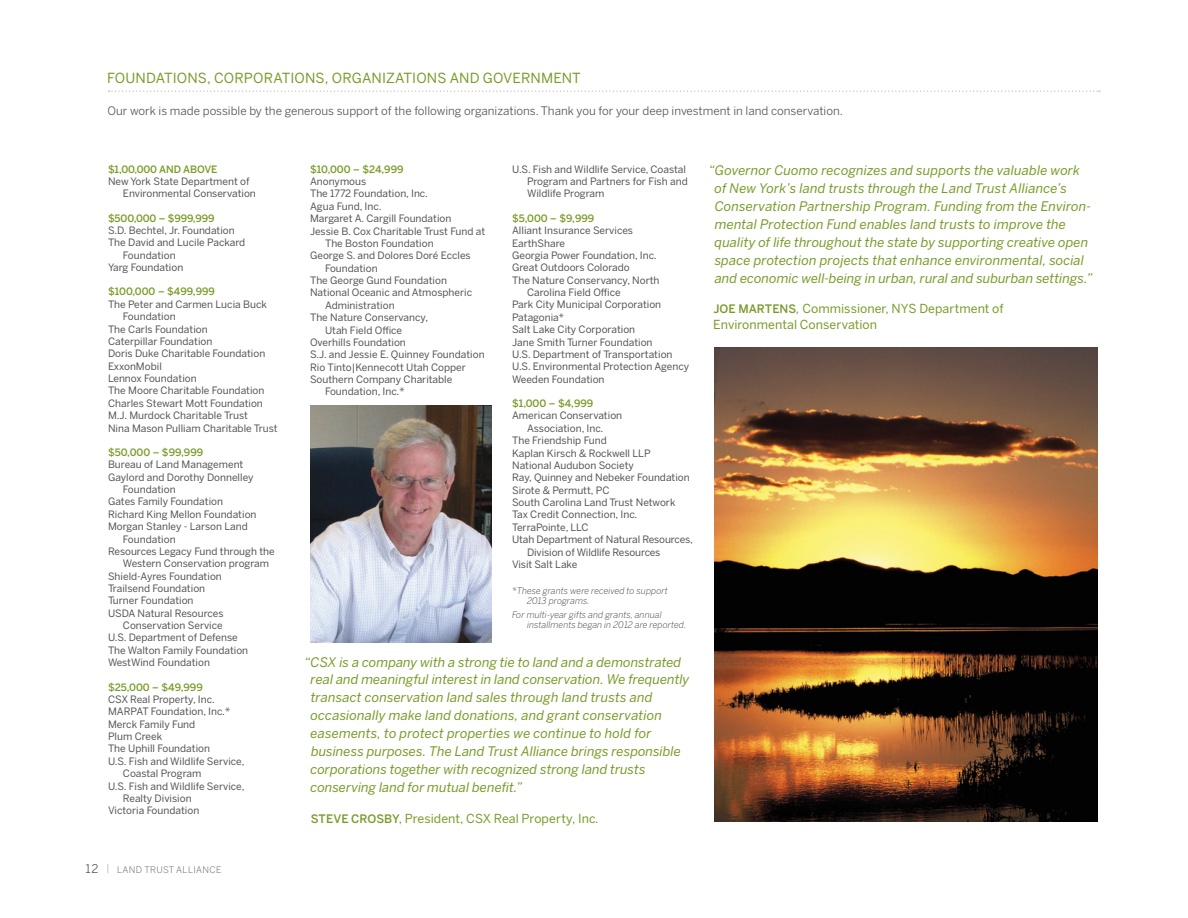
<style>
.page{position:relative;width:1188px;height:918px;background:#fff}
.page>*{position:absolute;margin:0;border:0;box-sizing:border-box;transform-origin:0 0}
.t1{font:13.8px "Benton Sans";letter-spacing:.005em;color:#799b28}
.t2{font:italic 13.2px/18px "Benton Sans";color:#799b28}
.t3{font:12.3px/15.8px "Benton Sans";letter-spacing:.005em;color:#799b28}
.t4{font:11.7px "Benton Sans";color:#545456}
.t5{font:500 11.7px "Benton Sans";letter-spacing:.005em;color:#799b28}
.t6{font:10.2px/12.3px "Benton Sans";color:#545456}
.t7{font:500 10.2px "Benton Sans";color:#799b28}
.t8{font:italic 300 9px/10.5px "Benton Sans";color:#414042}
.t9{font:300 9px "Benton Sans";letter-spacing:.04em;color:#58595b}
.s1{font-weight:400;font-size:12px}
.s2{font-size:12px}
.s3{font-weight:500;font-size:11.7px}
.s4{font-style:italic}
</style>
<div class="page">
<img style="left:310px;top:406px;width:182px;height:236px">
<svg style="left:109px;top:91px;width:991px;height:1px"></svg>
<img style="left:714px;top:347px;width:384px;height:475px">
<h1 class="t1" style="left:107px;top:70px;width:475px">FOUNDATIONS, CORPORATIONS, ORGANIZATIONS AND GOVERNMENT</h1>
<p class="t4" style="left:108px;top:104px;width:737px">Our work is made possible by the generous support of the following organizations. Thank you for your deep investment in land conservation.</p>
<p class="t7" style="left:108px;top:163px;width:111px">$1,00,000 AND ABOVE</p>
<p class="t6" style="left:123px;top:175px;width:134px;text-indent:-15px">New York State Department of<br>Environmental Conservation</p>
<p class="t7" style="left:108px;top:212px;width:108px">$500,000 – $999,999</p>
<p class="t6" style="left:108px;top:224px;width:128px">S.D. Bechtel, Jr. Foundation</p>
<p class="t6" style="left:108px;top:236px;width:139px">The David and Lucile Packard</p>
<p class="t6" style="left:123px;top:249px;width:54px">Foundation</p>
<p class="t6" style="left:108px;top:261px;width:77px">Yarg Foundation</p>
<p class="t7" style="left:108px;top:286px;width:109px">$100,000 – $499,999</p>
<p class="t6" style="left:108px;top:298px;width:161px">The Peter and Carmen Lucia Buck</p>
<p class="t6" style="left:123px;top:310px;width:54px">Foundation</p>
<p class="t6" style="left:108px;top:323px;width:101px">The Carls Foundation</p>
<p class="t6" style="left:108px;top:335px;width:106px">Caterpillar Foundation</p>
<p class="t6" style="left:108px;top:347px;width:159px">Doris Duke Charitable Foundation</p>
<p class="t6" style="left:108px;top:360px;width:55px">ExxonMobil</p>
<p class="t6" style="left:108px;top:372px;width:90px">Lennox Foundation</p>
<p class="t6" style="left:108px;top:384px;width:158px">The Moore Charitable Foundation</p>
<p class="t6" style="left:108px;top:397px;width:156px">Charles Stewart Mott Foundation</p>
<p class="t6" style="left:108px;top:409px;width:141px">M.J. Murdock Charitable Trust</p>
<p class="t6" style="left:108px;top:422px;width:171px">Nina Mason Pulliam Charitable Trust</p>
<p class="t7" style="left:108px;top:446px;width:97px">$50,000 – $99,999</p>
<p class="t6" style="left:108px;top:458px;width:137px">Bureau of Land Management</p>
<p class="t6" style="left:108px;top:471px;width:147px">Gaylord and Dorothy Donnelley</p>
<p class="t6" style="left:123px;top:483px;width:54px">Foundation</p>
<p class="t6" style="left:108px;top:495px;width:117px">Gates Family Foundation</p>
<p class="t6" style="left:108px;top:508px;width:150px">Richard King Mellon Foundation</p>
<p class="t6" style="left:108px;top:520px;width:141px">Morgan Stanley - Larson Land</p>
<p class="t6" style="left:123px;top:533px;width:54px">Foundation</p>
<p class="t6" style="left:108px;top:545px;width:168px">Resources Legacy Fund through the</p>
<p class="t6" style="left:123px;top:557px;width:148px">Western Conservation program</p>
<p class="t6" style="left:108px;top:570px;width:115px">Shield-Ayres Foundation</p>
<p class="t6" style="left:108px;top:582px;width:99px">Trailsend Foundation</p>
<p class="t6" style="left:108px;top:594px;width:87px">Turner Foundation</p>
<p class="t6" style="left:108px;top:607px;width:117px">USDA Natural Resources</p>
<p class="t6" style="left:123px;top:619px;width:101px">Conservation Service</p>
<p class="t6" style="left:108px;top:632px;width:131px">U.S. Department of Defense</p>
<p class="t6" style="left:108px;top:644px;width:142px">The Walton Family Foundation</p>
<p class="t6" style="left:108px;top:656px;width:103px">WestWind Foundation</p>
<p class="t7" style="left:108px;top:681px;width:96px">$25,000 – $49,999</p>
<p class="t6" style="left:108px;top:693px;width:108px">CSX Real Property, Inc.</p>
<p class="t6" style="left:108px;top:705px;width:124px">MARPAT Foundation, Inc.*</p>
<p class="t6" style="left:108px;top:718px;width:89px">Merck Family Fund</p>
<p class="t6" style="left:108px;top:730px;width:56px">Plum Creek</p>
<p class="t6" style="left:108px;top:742px;width:104px">The Uphill Foundation</p>
<p class="t6" style="left:108px;top:755px;width:138px">U.S. Fish and Wildlife Service,</p>
<p class="t6" style="left:123px;top:767px;width:80px">Coastal Program</p>
<p class="t6" style="left:108px;top:780px;width:138px">U.S. Fish and Wildlife Service,</p>
<p class="t6" style="left:123px;top:792px;width:70px">Realty Division</p>
<p class="t6" style="left:108px;top:804px;width:93px">Victoria Foundation</p>
<p class="t9" style="left:86px;top:865px;width:137px"><span class="s1">12</span> <span class="s2">I</span> LAND TRUST ALLIANCE</p>
<p class="t7" style="left:310px;top:163px;width:95px">$10,000 – $24,999</p>
<p class="t6" style="left:310px;top:175px;width:58px">Anonymous</p>
<p class="t6" style="left:310px;top:188px;width:119px">The 1772 Foundation, Inc.</p>
<p class="t6" style="left:310px;top:200px;width:73px">Agua Fund, Inc.</p>
<p class="t6" style="left:310px;top:212px;width:143px">Margaret A. Cargill Foundation</p>
<p class="t6" style="left:310px;top:225px;width:177px">Jessie B. Cox Charitable Trust Fund at</p>
<p class="t6" style="left:325px;top:237px;width:110px">The Boston Foundation</p>
<p class="t6" style="left:310px;top:249px;width:162px">George S. and Dolores Doré Eccles</p>
<p class="t6" style="left:325px;top:262px;width:54px">Foundation</p>
<p class="t6" style="left:310px;top:274px;width:138px">The George Gund Foundation</p>
<p class="t6" style="left:310px;top:286px;width:164px">National Oceanic and Atmospheric</p>
<p class="t6" style="left:325px;top:299px;width:71px">Administration</p>
<p class="t6" style="left:310px;top:311px;width:120px">The Nature Conservancy,</p>
<p class="t6" style="left:325px;top:324px;width:79px">Utah Field Office</p>
<p class="t6" style="left:310px;top:336px;width:97px">Overhills Foundation</p>
<p class="t6" style="left:310px;top:348px;width:176px">S.J. and Jessie E. Quinney Foundation</p>
<p class="t6" style="left:310px;top:361px;width:157px">Rio Tinto|Kennecott Utah Copper</p>
<p class="t6" style="left:310px;top:373px;width:144px">Southern Company Charitable</p>
<p class="t6" style="left:325px;top:385px;width:81px">Foundation, Inc.*</p>
<p class="t6" style="left:527px;top:163px;width:162px;text-indent:-15px">U.S. Fish and Wildlife Service, Coastal<br>Program and Partners for Fish and<br>Wildlife Program</p>
<p class="t7" style="left:512px;top:212px;width:84px">$5,000 – $9,999</p>
<p class="t6" style="left:512px;top:224px;width:122px">Alliant Insurance Services</p>
<p class="t6" style="left:512px;top:237px;width:55px">EarthShare</p>
<p class="t6" style="left:512px;top:249px;width:146px">Georgia Power Foundation, Inc.</p>
<p class="t6" style="left:512px;top:261px;width:119px">Great Outdoors Colorado</p>
<p class="t6" style="left:512px;top:274px;width:149px">The Nature Conservancy, North</p>
<p class="t6" style="left:527px;top:286px;width:95px">Carolina Field Office</p>
<p class="t6" style="left:512px;top:298px;width:151px">Park City Municipal Corporation</p>
<p class="t6" style="left:512px;top:311px;width:53px">Patagonia*</p>
<p class="t6" style="left:512px;top:323px;width:125px">Salt Lake City Corporation</p>
<p class="t6" style="left:512px;top:336px;width:142px">Jane Smith Turner Foundation</p>
<p class="t6" style="left:512px;top:348px;width:162px">U.S. Department of Transportation</p>
<p class="t6" style="left:512px;top:360px;width:179px">U.S. Environmental Protection Agency</p>
<p class="t6" style="left:512px;top:373px;width:94px">Weeden Foundation</p>
<p class="t7" style="left:512px;top:397px;width:83px">$1,000 – $4,999</p>
<p class="t6" style="left:512px;top:409px;width:112px">American Conservation</p>
<p class="t6" style="left:527px;top:422px;width:78px">Association, Inc.</p>
<p class="t6" style="left:512px;top:434px;width:96px">The Friendship Fund</p>
<p class="t6" style="left:512px;top:447px;width:140px">Kaplan Kirsch &amp; Rockwell LLP</p>
<p class="t6" style="left:512px;top:459px;width:123px">National Audubon Society</p>
<p class="t6" style="left:512px;top:471px;width:179px">Ray, Quinney and Nebeker Foundation</p>
<p class="t6" style="left:512px;top:484px;width:99px">Sirote &amp; Permutt, PC</p>
<p class="t6" style="left:512px;top:496px;width:165px">South Carolina Land Trust Network</p>
<p class="t6" style="left:512px;top:508px;width:127px">Tax Credit Connection, Inc.</p>
<p class="t6" style="left:512px;top:521px;width:78px">TerraPointe, LLC</p>
<p class="t6" style="left:512px;top:533px;width:182px">Utah Department of Natural Resources,</p>
<p class="t6" style="left:527px;top:546px;width:135px">Division of Wildlife Resources</p>
<p class="t6" style="left:512px;top:558px;width:67px">Visit Salt Lake</p>
<p class="t8" style="left:527px;top:585px;width:142px;text-indent:-15px">*These grants were received to support<br>2013 programs.</p>
<p class="t8" style="left:527px;top:609px;width:161px;text-indent:-15px">For multi-year gifts and grants, annual installments began in 2012 are reported.</p>
<p class="t2" style="left:311px;top:653px;width:380px;text-indent:-6px">“CSX is a company with a strong tie to land and a demonstrated real and meaningful interest in land conservation. We frequently transact conservation land sales through land trusts and occasionally make land donations, and grant conservation easements, to protect properties we continue to hold for business purposes. The Land Trust Alliance brings responsible corporations together with recognized strong land trusts conserving land for mutual benefit.”</p>
<p class="t5" style="left:311px;top:811px;width:58px">STEVE CROSB</p>
<p class="t3" style="left:392px;top:810px;width:209px"><span class="s3">Y</span>, President, CSX Real Property, Inc<span class="s4">.</span></p>
<p class="t2" style="left:715px;top:161px;width:380px;text-indent:-6px">“Governor Cuomo recognizes and supports the valuable work of New York’s land trusts through the Land Trust Alliance’s Conservation Partnership Program. Funding from the Environ&shy;mental Protection Fund enables land trusts to improve the quality of life throughout the state by supporting creative open space protection projects that enhance environmental, social and economic well-being in urban, rural and suburban settings.”</p>
<p class="t5" style="left:713px;top:302px;width:35px">JOE MARTENS</p>
<p class="t3" style="left:713px;top:301px;width:292px;text-indent:83px"><span class="s4">,</span> Commissioner, NYS Department of<br>Environmental Conservation</p>
</div>
